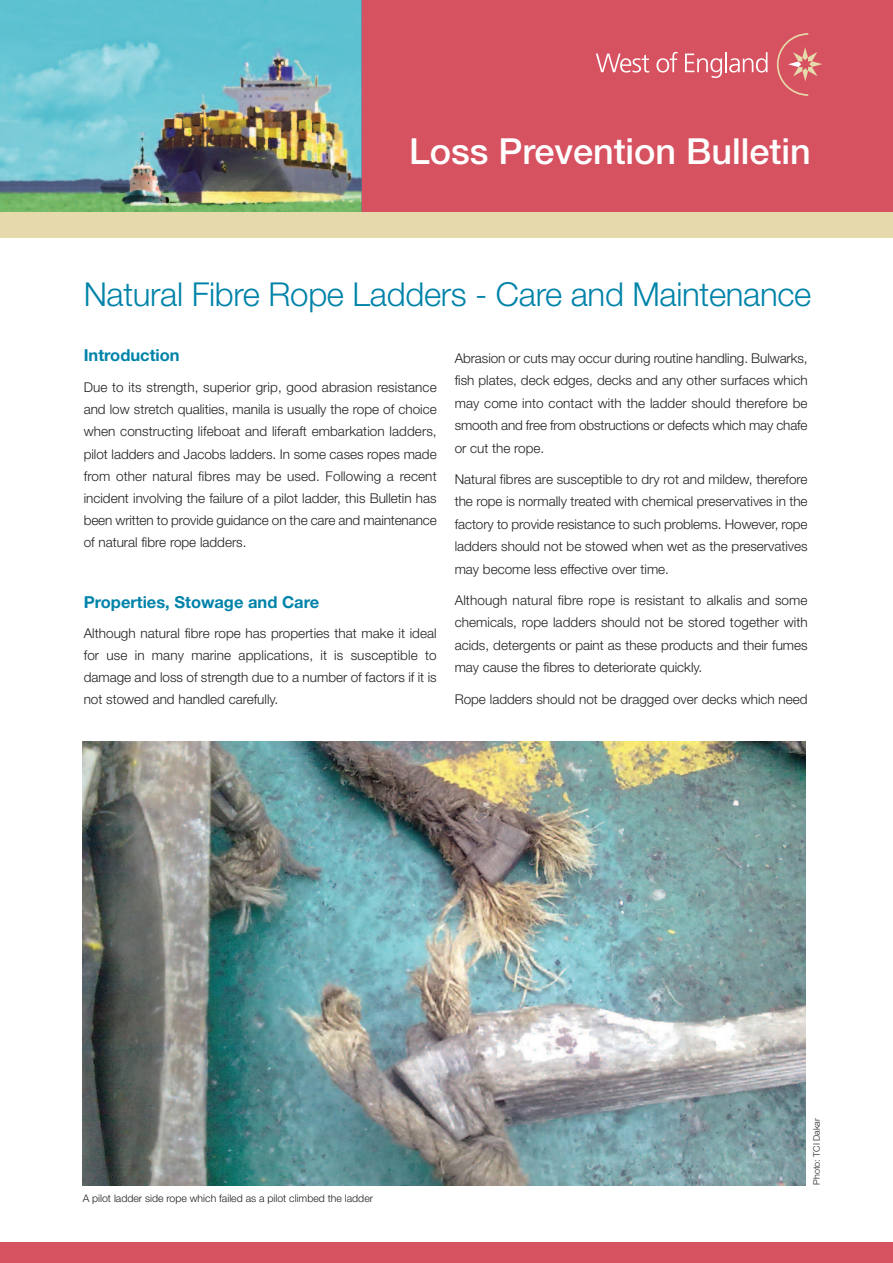
<style>
.page{position:relative;width:893px;height:1263px;background:#fff}
.page>*{position:absolute;margin:0;border:0;box-sizing:border-box;transform-origin:0 0}
.t1{font:500 36px "Helvetica Neue";color:#fff}
.t2{font:300 33px "Helvetica Neue";letter-spacing:-.01em;color:#0083a9}
.t3{font:700 16.5px "Helvetica Neue";color:#0083a9}
.t4{font:300 13.5px/22.5px "Helvetica Neue";color:#231f20;text-align:justify}
.t5{font:300 10.5px "Helvetica Neue";color:#231f20}
.t6{font:300 9px "Helvetica Neue";color:#231f20}
</style>
<div class="page">
<div style="left:0;top:1242px;width:893px;height:21px;background:#d75261"></div>
<div style="left:0;top:0;width:893px;height:218px;background:#d75261"></div>
<img style="left:0;top:0;width:361px;height:213px">
<svg style="left:776px;top:33px;width:46px;height:63px"></svg>
<svg style="left:596px;top:54px;width:53px;height:19px"></svg>
<svg style="left:656px;top:52px;width:22px;height:21px"></svg>
<svg style="left:685px;top:54px;width:37px;height:24px"></svg>
<hr style="left:725px;top:52px;width:2px;height:20px;background:#fff">
<svg style="left:729px;top:52px;width:38px;height:21px"></svg>
<div style="left:0;top:213px;width:893px;height:25px;background:#e6daac"></div>
<img style="left:83px;top:742px;width:722px;height:443px">
<h1 class="t1" style="left:409px;top:138px;width:403px">Loss Prevention Bulletin</h1>
<h2 class="t2" style="left:84px;top:267px;width:729px">Natural Fibre Rope Ladders - Care and Maintenance</h2>
<p class="t3" style="left:84px;top:350px;width:97px">Introduction</p>
<p class="t4" style="left:84px;top:375px;width:354px">Due to its strength, superior grip, good abrasion resistance and low stretch qualities, manila is usually the rope of choice when constructing lifeboat and liferaft embarkation ladders, pilot ladders and Jacobs ladders. In some cases ropes made from other natural fibres may be used. Following a recent incident involving the failure of a pilot ladder, this Bulletin has been written to provide guidance on the care and maintenance of natural fibre rope ladders.</p>
<p class="t3" style="left:84px;top:596px;width:237px">Properties, Stowage and Care</p>
<p class="t4" style="left:84px;top:622px;width:354px;line-height:21.8px">Although natural fibre rope has properties that make it ideal for use in many marine applications, it is susceptible to damage and loss of strength due to a number of factors if it is not stowed and handled carefully.</p>
<p class="t4" style="left:455px;top:346px;width:354px">Abrasion or cuts may occur during routine handling. Bulwarks, fish plates, deck edges, decks and any other surfaces which may come into contact with the ladder should therefore be smooth and free from obstructions or defects which may chafe or cut the rope.</p>
<p class="t4" style="left:455px;top:467px;width:354px">Natural fibres are susceptible to dry rot and mildew, therefore the rope is normally treated with chemical preservatives in the factory to provide resistance to such problems. However, rope ladders should not be stowed when wet as the preservatives may become less effective over time.</p>
<p class="t4" style="left:455px;top:588px;width:354px">Although natural fibre rope is resistant to alkalis and some chemicals, rope ladders should not be stored together with acids, detergents or paint as these products and their fumes may cause the fibres to deteriorate quickly.</p>
<p class="t4" style="left:455px;top:687px;width:354px">Rope ladders should not be dragged over decks which need</p>
<p class="t5" style="left:83px;top:1190px;width:292px">A pilot ladder side rope which failed as a pilot climbed the ladder</p>
<p class="t6" style="left:809px;top:1185px;width:68px;rotate:-90deg">Photo: TCI Dakar</p>
</div>
